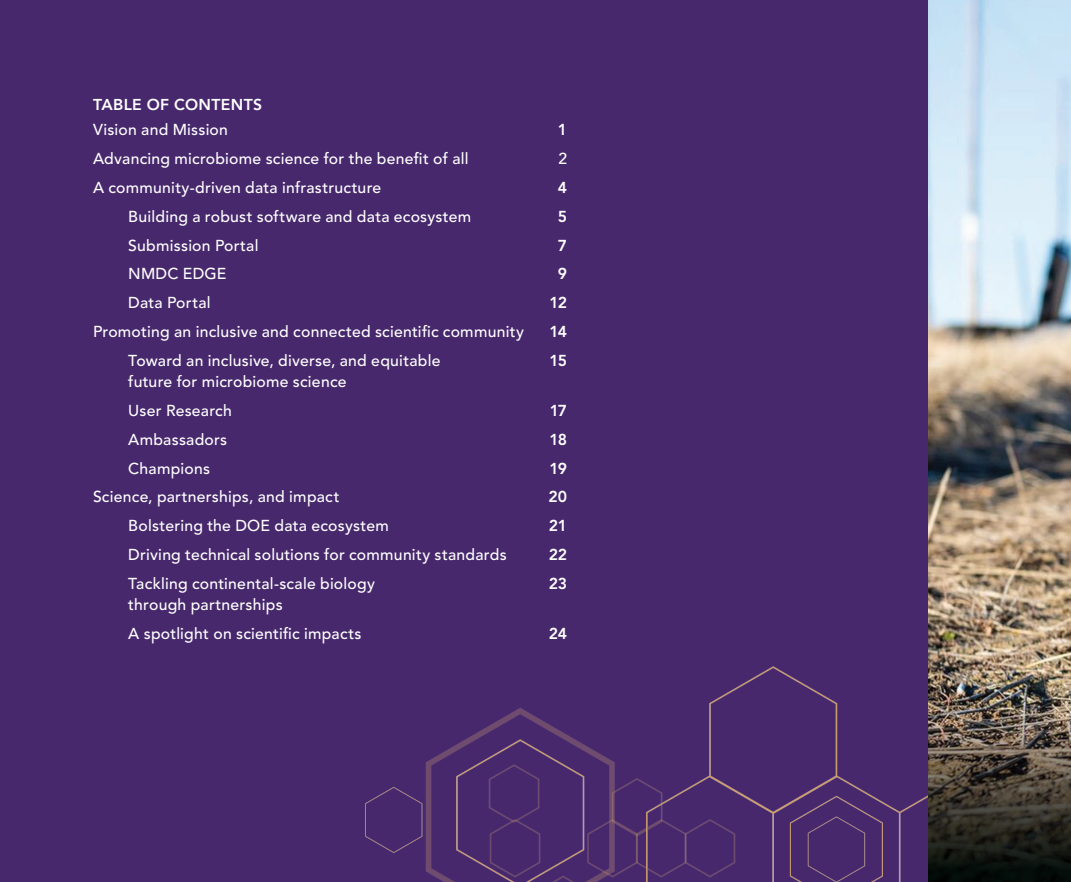
<style>
.page{position:relative;width:1071px;height:882px;background:#fff}
.page>*{position:absolute;margin:0;border:0;box-sizing:border-box;transform-origin:0 0}
.t1{font:500 15.75px/28.9px "Avenir LT Std";letter-spacing:.015em;color:#fff}
.t2{font:800 15.75px "Avenir LT Std";letter-spacing:-.055em;color:#fff}
.t3{font:800 15.75px "Avenir";letter-spacing:.02em;color:#fff}
</style>
<div class="page">
<div style="left:0;top:0;width:929px;height:882px;background:#47286d"></div>
<img style="left:365px;top:164px;width:564px;height:718px">
<img style="left:929px;top:0;width:142px;height:633px">
<img style="left:929px;top:633px;width:142px;height:249px">
<p class="t3" style="left:93px;top:93px;width:171px">TABLE OF CONTENTS</p>
<p class="t1" style="left:93px;top:116px;width:136px">Vision and Mission</p>
<p class="t2" style="left:558px;top:120px;width:11px">1</p>
<p class="t1" style="left:93px;top:144px;width:377px">Advancing microbiome science for the benefit of all</p>
<p class="t1" style="left:559px;top:144px;width:10px">2</p>
<p class="t1" style="left:93px;top:173px;width:290px">A community-driven data infrastructure</p>
<p class="t2" style="left:558px;top:178px;width:11px">4</p>
<p class="t1" style="left:128px;top:202px;width:344px">Building a robust software and data ecosystem</p>
<p class="t2" style="left:558px;top:207px;width:11px">5</p>
<p class="t1" style="left:128px;top:231px;width:132px">Submission Portal</p>
<p class="t2" style="left:558px;top:236px;width:11px">7</p>
<p class="t1" style="left:128px;top:260px;width:100px">NMDC EDGE</p>
<p class="t2" style="left:558px;top:265px;width:11px">9</p>
<p class="t1" style="left:128px;top:289px;width:84px">Data Portal</p>
<p class="t2" style="left:550px;top:293px;width:19px">12</p>
<p class="t1" style="left:93px;top:318px;width:432px">Promoting an inclusive and connected scientific community</p>
<p class="t2" style="left:550px;top:322px;width:19px">14</p>
<p class="t1" style="left:128px;top:346px;width:314px">Toward an inclusive, diverse, and equitable</p>
<p class="t2" style="left:550px;top:351px;width:19px">15</p>
<p class="t1" style="left:128px;top:367px;width:220px">future for microbiome science<br>User Research</p>
<p class="t2" style="left:550px;top:401px;width:19px">17</p>
<p class="t1" style="left:128px;top:425px;width:100px">Ambassadors</p>
<p class="t2" style="left:549px;top:430px;width:19px">18</p>
<p class="t1" style="left:128px;top:454px;width:83px">Champions</p>
<p class="t2" style="left:550px;top:459px;width:19px">19</p>
<p class="t1" style="left:93px;top:483px;width:248px">Science, partnerships, and impact</p>
<p class="t2" style="left:549px;top:488px;width:20px">20</p>
<p class="t1" style="left:128px;top:512px;width:262px">Bolstering the DOE data ecosystem</p>
<p class="t2" style="left:549px;top:517px;width:20px">21</p>
<p class="t1" style="left:128px;top:541px;width:380px">Driving technical solutions for community standards</p>
<p class="t2" style="left:549px;top:545px;width:20px">22</p>
<p class="t1" style="left:128px;top:570px;width:248px">Tackling continental-scale biology</p>
<p class="t2" style="left:549px;top:574px;width:20px">23</p>
<p class="t1" style="left:128px;top:591px;width:235px">through partnerships<br>A spotlight on scientific impacts</p>
<p class="t2" style="left:549px;top:624px;width:20px">24</p>
</div>
